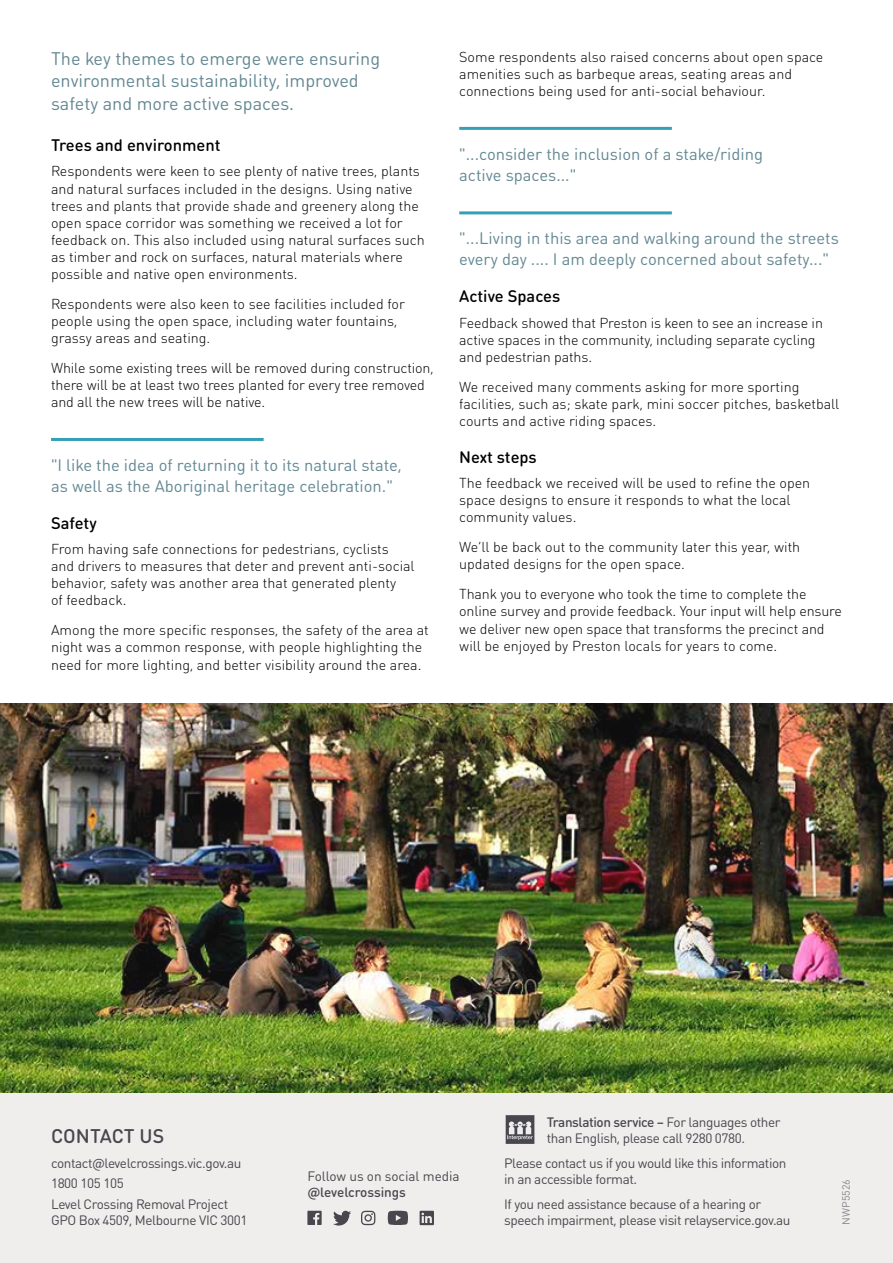
<style>
.page{position:relative;width:893px;height:1263px;background:#fff}
.page>*{position:absolute;margin:0;border:0;box-sizing:border-box;transform-origin:0 0}
.t1{font:500 19.5px "DIN Round OT";color:#48474d}
.t2{font:18px/22.5px "DIN Round OT";color:#638893}
.t3{font:16.5px/21px "DIN Round OT";color:#638893}
.t4{font:500 16.5px "DIN Round OT";color:#000}
.t5{font:300 14.25px/17.1px "DIN Round OT";color:#000}
.t6{font:13.5px/16.2px "DIN Round OT";letter-spacing:-.03em;color:#48474d}
.t7{font:13.5px "DIN Round OT";letter-spacing:-.005em;color:#48474d}
.t8{font:500 13.5px "DIN Round OT";letter-spacing:-.005em;color:#48474d}
.t9{font:10.5px "DIN Round OT";color:#87868b}
.s1{font-weight:500}
</style>
<div class="page">
<hr style="left:51px;top:438px;width:213px;height:3px;background:#369fb8">
<hr style="left:459px;top:127px;width:213px;height:3px;background:#369fb8">
<hr style="left:459px;top:211px;width:213px;height:3px;background:#369fb8">
<img style="left:0;top:704px;width:893px;height:389px">
<div style="left:0;top:1093px;width:893px;height:170px;background:#efeeed"></div>
<svg style="left:333px;top:1211px;width:18px;height:14px"></svg>
<svg style="left:307px;top:1211px;width:15px;height:14px"></svg>
<svg style="left:361px;top:1211px;width:14px;height:14px"></svg>
<svg style="left:388px;top:1211px;width:20px;height:14px"></svg>
<svg style="left:420px;top:1211px;width:14px;height:14px"></svg>
<svg style="left:506px;top:1115px;width:28px;height:29px"></svg>
<p class="t2" style="left:51px;top:47px;width:331px">The key themes to emerge were ensuring environmental sustainability, improved safety and more active spaces.</p>
<p class="t4" style="left:51px;top:134px;width:171px">Trees and environment</p>
<p class="t5" style="left:51px;top:163px;width:375px">Respondents were keen to see plenty of native trees, plants and natural surfaces included in the designs. Using native trees and plants that provide shade and greenery along the open space corridor was something we received a lot for feedback on. This also included using natural surfaces such as timber and rock on surfaces, natural materials where possible and native open environments.</p>
<p class="t5" style="left:51px;top:295px;width:355px">Respondents were also keen to see facilities included for people using the open space, including water fountains, grassy areas and seating.</p>
<p class="t5" style="left:51px;top:359px;width:384px">While some existing trees will be removed during construction, there will be at least two trees planted for every tree removed and all the new trees will be native.</p>
<p class="t3" style="left:51px;top:454px;width:352px">"I like the idea of returning it to its natural state, as well as the Aboriginal heritage celebration."</p>
<p class="t4" style="left:51px;top:512px;width:47px">Safety</p>
<p class="t5" style="left:51px;top:540px;width:365px">From having safe connections for pedestrians, cyclists and drivers to measures that deter and prevent anti-social behavior, safety was another area that generated plenty<br>of feedback.</p>
<p class="t5" style="left:51px;top:621px;width:379px">Among the more specific responses, the safety of the area at night was a common response, with people highlighting the need for more lighting, and better visibility around the area.</p>
<p class="t5" style="left:459px;top:48px;width:366px">Some respondents also raised concerns about open space amenities such as barbeque areas, seating areas and connections being used for anti-social behaviour.</p>
<p class="t3" style="left:459px;top:143px;width:305px">"...consider the inclusion of a stake/riding active spaces..."</p>
<p class="t3" style="left:459px;top:227px;width:381px">"...Living in this area and walking around the streets every day .... I am deeply concerned about safety..."</p>
<p class="t4" style="left:459px;top:285px;width:103px">Active Spaces</p>
<p class="t5" style="left:459px;top:314px;width:365px">Feedback showed that Preston is keen to see an increase in active spaces in the community, including separate cycling and pedestrian paths.</p>
<p class="t5" style="left:459px;top:378px;width:382px">We received many comments asking for more sporting facilities, such as; skate park, mini soccer pitches, basketball courts and active riding spaces.</p>
<p class="t4" style="left:459px;top:446px;width:79px">Next steps</p>
<p class="t5" style="left:459px;top:474px;width:352px">The feedback we received will be used to refine the open space designs to ensure it responds to what the local community values.</p>
<p class="t5" style="left:459px;top:538px;width:343px">We’ll be back out to the community later this year, with updated designs for the open space.</p>
<p class="t5" style="left:459px;top:585px;width:384px">Thank you to everyone who took the time to complete the online survey and provide feedback. Your input will help ensure we deliver new open space that transforms the precinct and will be enjoyed by Preston locals for years to come.</p>
<h1 class="t1" style="left:51px;top:1123px;width:115px">CONTACT US</h1>
<p class="t6" style="left:51px;top:1152px;width:192px;line-height:20.4px">contact@levelcrossings.vic.gov.au<br>1800 105 105<br>Level Crossing Removal Project</p>
<p class="t6" style="left:51px;top:1211px;width:198px">GPO Box 4509, Melbourne VIC 3001</p>
<p class="t7" style="left:307px;top:1168px;width:154px">Follow us on social media</p>
<p class="t8" style="left:307px;top:1184px;width:100px">@levelcrossings</p>
<p class="t6" style="left:547px;top:1113px;width:235px"><span class="s1">Translation service –</span> For languages other than English, please call 9280 0780.</p>
<p class="t6" style="left:504px;top:1154px;width:284px">Please contact us if you would like this information in an accessible format.</p>
<p class="t6" style="left:504px;top:1195px;width:288px">If you need assistance because of a hearing or speech impairment, please visit relayservice.gov.au</p>
<p class="t9" style="left:840px;top:1225px;width:47px;rotate:-90deg">NWP5526</p>
</div>
